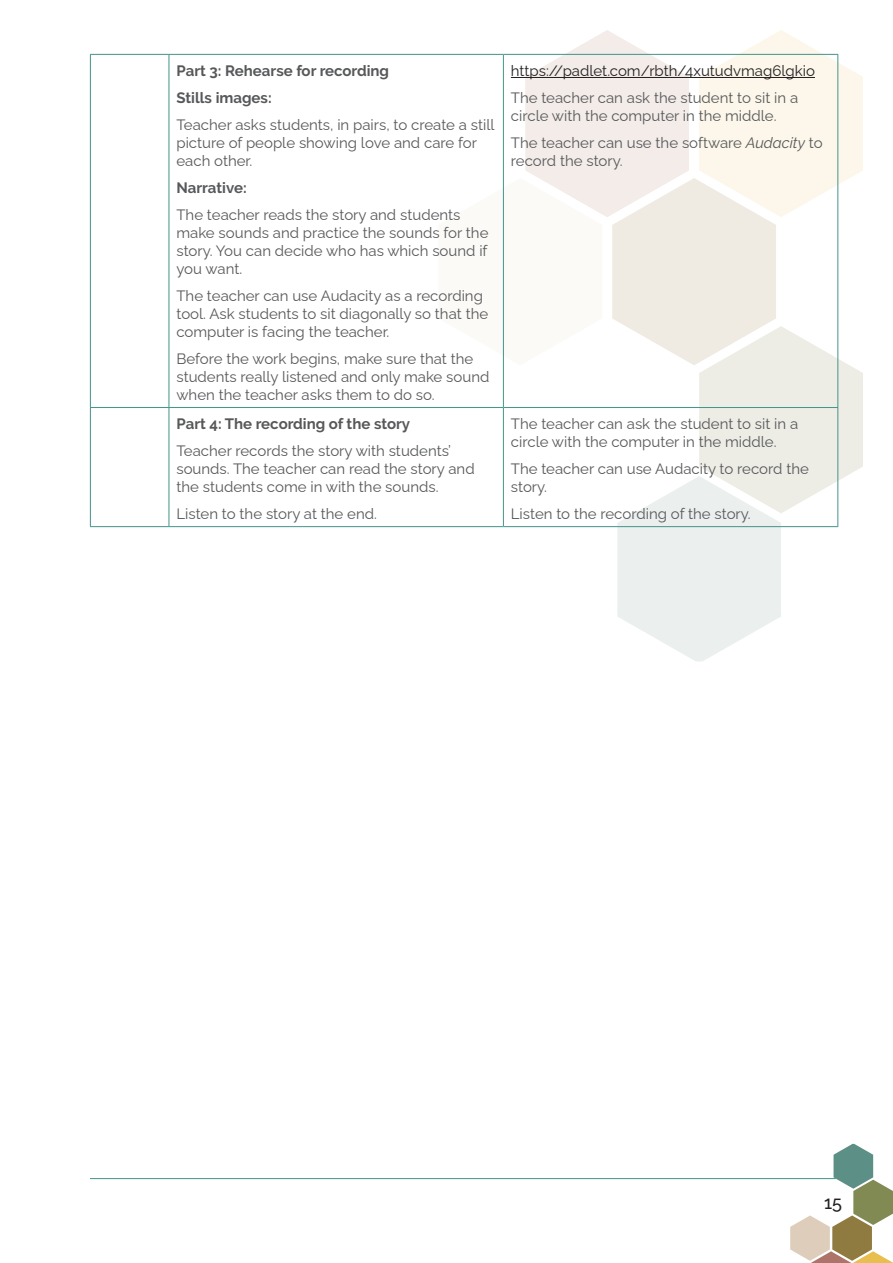
<style>
.page{position:relative;width:893px;height:1263px;background:#fff}
.page>*{position:absolute;margin:0;border:0;box-sizing:border-box;transform-origin:0 0}
.t1{font:500 18px "Raleway";color:#231f20}
.t2{font:15px/18px "Raleway";color:#57585a}
.t3{font:700 15px/27px "Raleway";color:#57585a}
.t4{font:15px "Raleway";color:#231f20}
.s1{font-style:italic}
</style>
<div class="page">
<svg style="left:438px;top:30px;width:425px;height:631px"></svg>
<svg style="left:790px;top:1144px;width:103px;height:119px"></svg>
<hr style="left:90px;top:1178px;width:746px;height:1px;background:#439489">
<hr style="left:90px;top:55px;width:1px;height:352px;background:#439489">
<hr style="left:169px;top:55px;width:1px;height:352px;background:#439489">
<hr style="left:503px;top:55px;width:1px;height:352px;background:#439489">
<hr style="left:837px;top:55px;width:1px;height:352px;background:#439489">
<hr style="left:90px;top:408px;width:1px;height:118px;background:#439489">
<hr style="left:169px;top:408px;width:1px;height:118px;background:#439489">
<hr style="left:503px;top:408px;width:1px;height:118px;background:#439489">
<hr style="left:837px;top:408px;width:1px;height:118px;background:#439489">
<hr style="left:90px;top:54px;width:79px;height:1px;background:#439489">
<hr style="left:169px;top:54px;width:334px;height:1px;background:#439489">
<hr style="left:503px;top:54px;width:335px;height:1px;background:#439489">
<hr style="left:90px;top:407px;width:79px;height:1px;background:#439489">
<hr style="left:169px;top:407px;width:334px;height:1px;background:#439489">
<hr style="left:503px;top:407px;width:335px;height:1px;background:#439489">
<hr style="left:90px;top:526px;width:79px;height:1px;background:#439489">
<hr style="left:169px;top:526px;width:334px;height:1px;background:#439489">
<hr style="left:503px;top:526px;width:335px;height:1px;background:#439489">
<hr style="left:511px;top:77px;width:304px;height:1px;background:#231f20">
<p class="t3" style="left:176px;top:57px;width:214px">Part 3: Rehearse for recording<br>Stills images:</p>
<p class="t2" style="left:176px;top:114px;width:320px">Teacher asks students, in pairs, to create a still picture of people showing love and care for each other.</p>
<p class="t3" style="left:176px;top:174px;width:72px">Narrative:</p>
<p class="t2" style="left:176px;top:204px;width:313px">The teacher reads the story and students make sounds and practice the sounds for the story. You can decide who has which sound if you want.</p>
<p class="t2" style="left:176px;top:285px;width:313px">The teacher can use Audacity as a recording tool. Ask students to sit diagonally so that the computer is facing the teacher.</p>
<p class="t2" style="left:176px;top:348px;width:314px">Before the work begins, make sure that the students really listened and only make sound when the teacher asks them to do so.</p>
<p class="t3" style="left:176px;top:410px;width:235px">Part 4: The recording of the story</p>
<p class="t2" style="left:176px;top:440px;width:300px">Teacher records the story with students’ sounds. The teacher can read the story and the students come in with the sounds.</p>
<p class="t2" style="left:176px;top:503px;width:202px">Listen to the story at the end.</p>
<p class="t4" style="left:511px;top:59px;width:306px">https://padlet.com/rbth/4xutudvmag6lgkio</p>
<p class="t2" style="left:511px;top:87px;width:289px">The teacher can ask the student to sit in a circle with the computer in the middle.</p>
<p class="t2" style="left:511px;top:132px;width:313px">The teacher can use the software <span class="s1">Audacity</span> to record the story.</p>
<p class="t2" style="left:511px;top:413px;width:289px">The teacher can ask the student to sit in a circle with the computer in the middle.</p>
<p class="t2" style="left:511px;top:458px;width:300px">The teacher can use Audacity to record the story.</p>
<p class="t2" style="left:511px;top:503px;width:241px">Listen to the recording of the story.</p>
<p class="t1" style="left:824px;top:1189px;width:19px">15</p>
</div>
